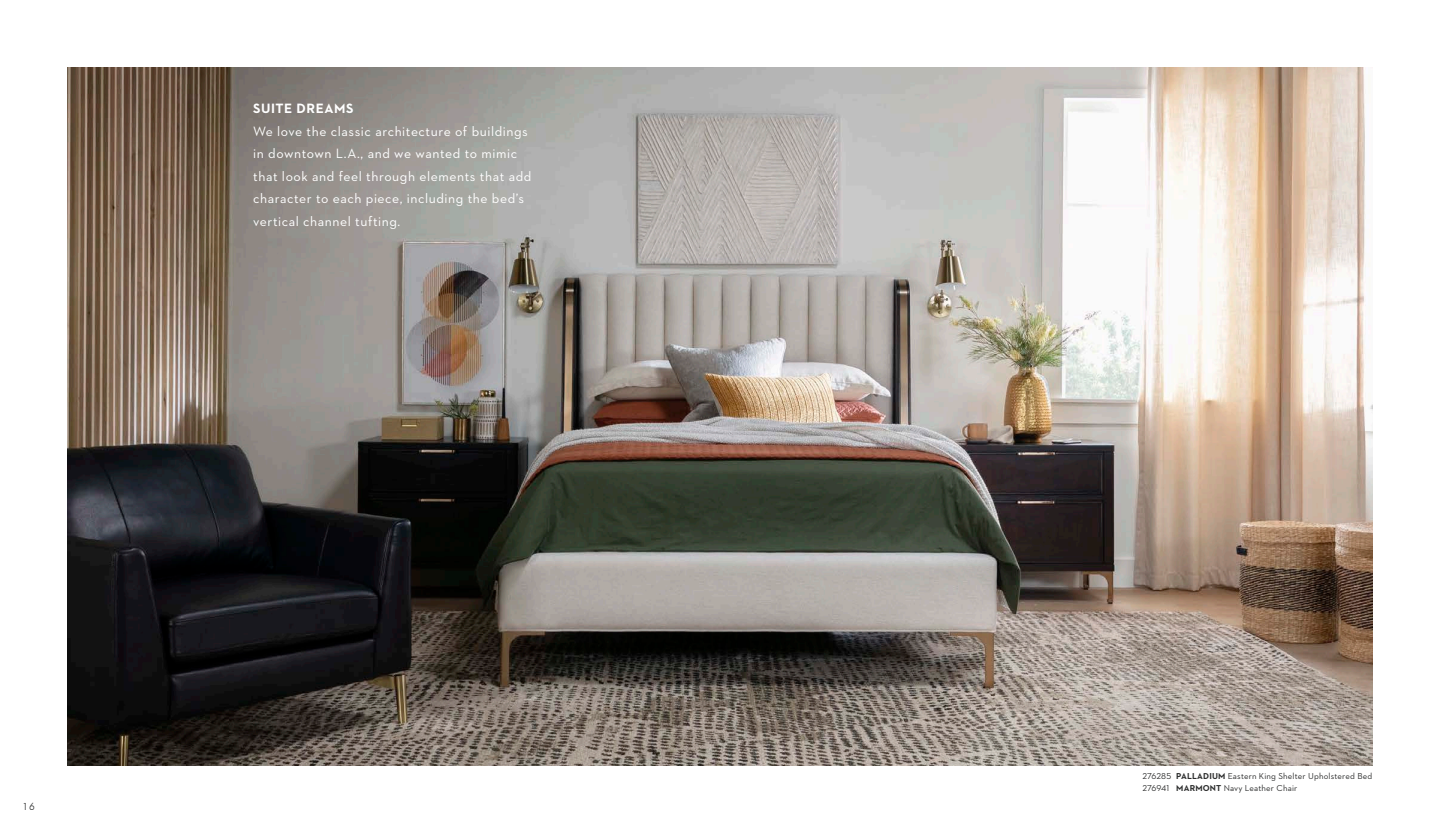
<style>
.page{position:relative;width:1440px;height:833px;background:#fff}
.page>*{position:absolute;margin:0;border:0;box-sizing:border-box;transform-origin:0 0}
.t1{font:13.75px/22.5px "Neutraface 2 Text";letter-spacing:.04em;color:#fff}
.t2{font:700 13.75px "Neutraface 2 Text";letter-spacing:.04em;color:#fff}
.t3{font:300 10px "Futura BT";color:#2d2e2e}
.Merch_Copy_Black{font:8.75px "Neutraface 2 Text";letter-spacing:.015em;color:#2d2e2e}
.s1{font-weight:700}
</style>
<div class="page">
<img style="left:68px;top:68px;width:1304px;height:697px">
<p class="t2" style="left:253px;top:100px;width:102px">SUITE DREAMS</p>
<p class="t1" style="left:253px;top:120px;width:280px">We love the classic architecture of buildings in downtown L.A., and we wanted to mimic that look and feel through elements that add character to each piece, including the bed’s vertical channel tufting.</p>
<p class="t3" style="left:22px;top:800px;width:14px">16</p>
<p class="Merch_Copy_Black" style="left:1143px;top:770px;width:231px">276285 <span class="s1">PALLADIUM</span> Eastern King Shelter Upholstered Bed</p>
<p class="Merch_Copy_Black" style="left:1143px;top:782px;width:156px">276941 <span class="s1">MARMONT</span> Navy Leather Chair</p>
</div>
